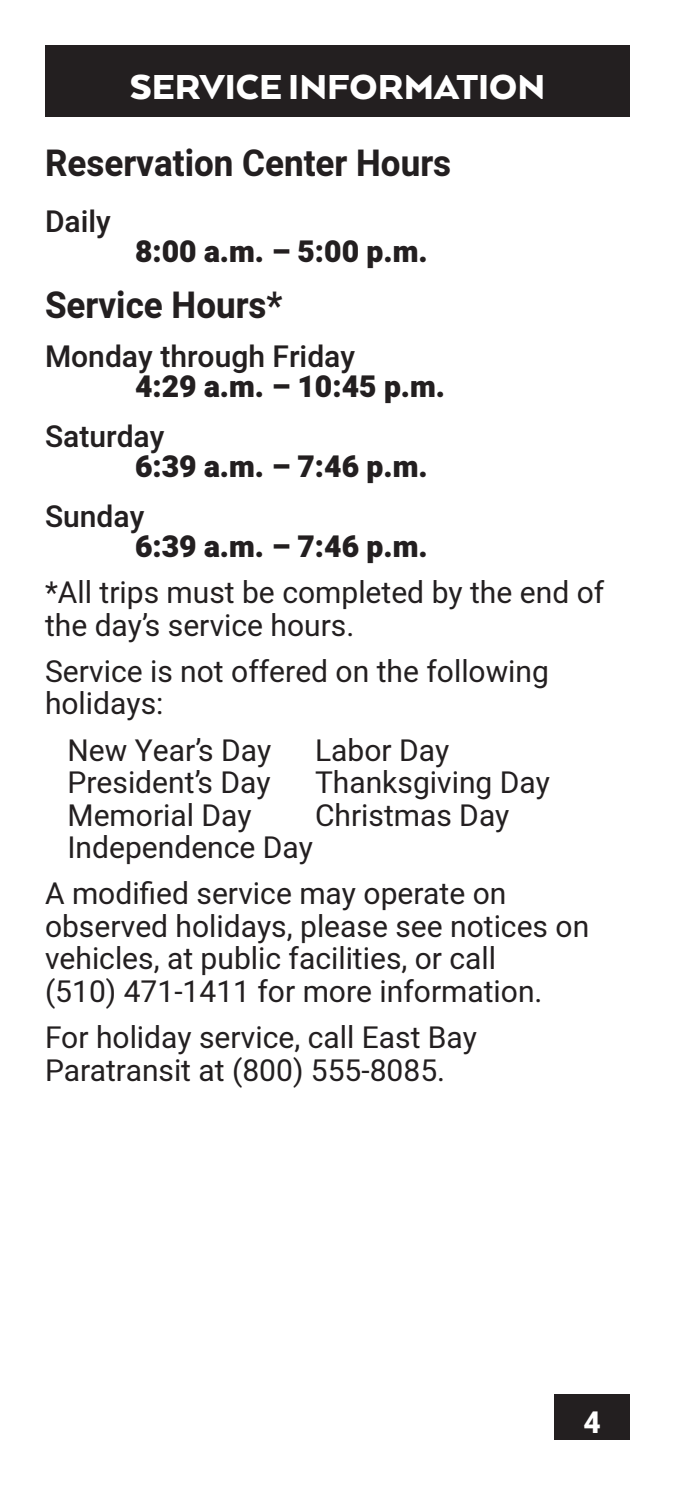
<style>
.page{position:relative;width:675px;height:1485px;background:#fff}
.page>*{position:absolute;margin:0;border:0;box-sizing:border-box;transform-origin:0 0}
.t1{font:900 40px "Arquitecta";color:#fff}
.t2{font:700 36.75px "Heebo";color:#231f20;scale:.95 1}
.t3{font:30px/32.5px "Heebo";color:#231f20}
.t4{font:900 30px "Heebo";color:#231f20}
.t5{font:500 30px "Heebo";color:#231f20}
.t6{font:800 30px "Heebo";color:#fff}
</style>
<div class="page">
<div style="left:45px;top:45px;width:585px;height:72px;background:#231f20"></div>
<div style="left:554px;top:1394px;width:76px;height:46px;background:#231f20"></div>
<p class="t1" style="left:130px;top:62px;width:417px">SERVICE INFORMATION</p>
<p class="t2" style="left:45px;top:138px;width:429px">Reservation Center Hours</p>
<p class="t5" style="left:45px;top:200px;width:67px">Daily</p>
<p class="t4" style="left:135px;top:230px;width:294px">8:00 a.m. – 5:00 p.m.</p>
<p class="t2" style="left:45px;top:279px;width:252px">Service Hours*</p>
<p class="t5" style="left:45px;top:336px;width:312px">Monday through Friday</p>
<p class="t4" style="left:135px;top:366px;width:312px">4:29 a.m. – 10:45 p.m.</p>
<p class="t5" style="left:45px;top:416px;width:121px">Saturday</p>
<p class="t4" style="left:135px;top:446px;width:294px">6:39 a.m. – 7:46 p.m.</p>
<p class="t5" style="left:45px;top:495px;width:101px">Sunday</p>
<p class="t4" style="left:135px;top:525px;width:294px">6:39 a.m. – 7:46 p.m.</p>
<p class="t3" style="left:45px;top:576px;width:561px">*All trips must be completed by the end of the day’s service hours.</p>
<p class="t3" style="left:45px;top:655px;width:506px">Service is not offered on the following holidays:</p>
<p class="t3" style="left:68px;top:734px;width:205px">New Year’s Day</p>
<p class="t3" style="left:315px;top:734px;width:136px">Labor Day</p>
<p class="t3" style="left:68px;top:766px;width:205px">President’s Day</p>
<p class="t3" style="left:315px;top:766px;width:237px">Thanksgiving Day</p>
<p class="t3" style="left:68px;top:799px;width:186px">Memorial Day</p>
<p class="t3" style="left:315px;top:799px;width:196px">Christmas Day</p>
<p class="t3" style="left:68px;top:831px;width:247px">Independence Day</p>
<p class="t3" style="left:45px;top:877px;width:546px">A modified service may operate on observed holidays, please see notices on vehicles, at public facilities, or call</p>
<p class="t3" style="left:45px;top:975px;width:499px">(510) 471-1411 for more information.</p>
<p class="t3" style="left:45px;top:1021px;width:434px">For holiday service, call East Bay</p>
<p class="t3" style="left:45px;top:1054px;width:402px">Paratransit at (800) 555-8085.</p>
<p class="t6" style="left:584px;top:1401px;width:19px">4</p>
</div>
